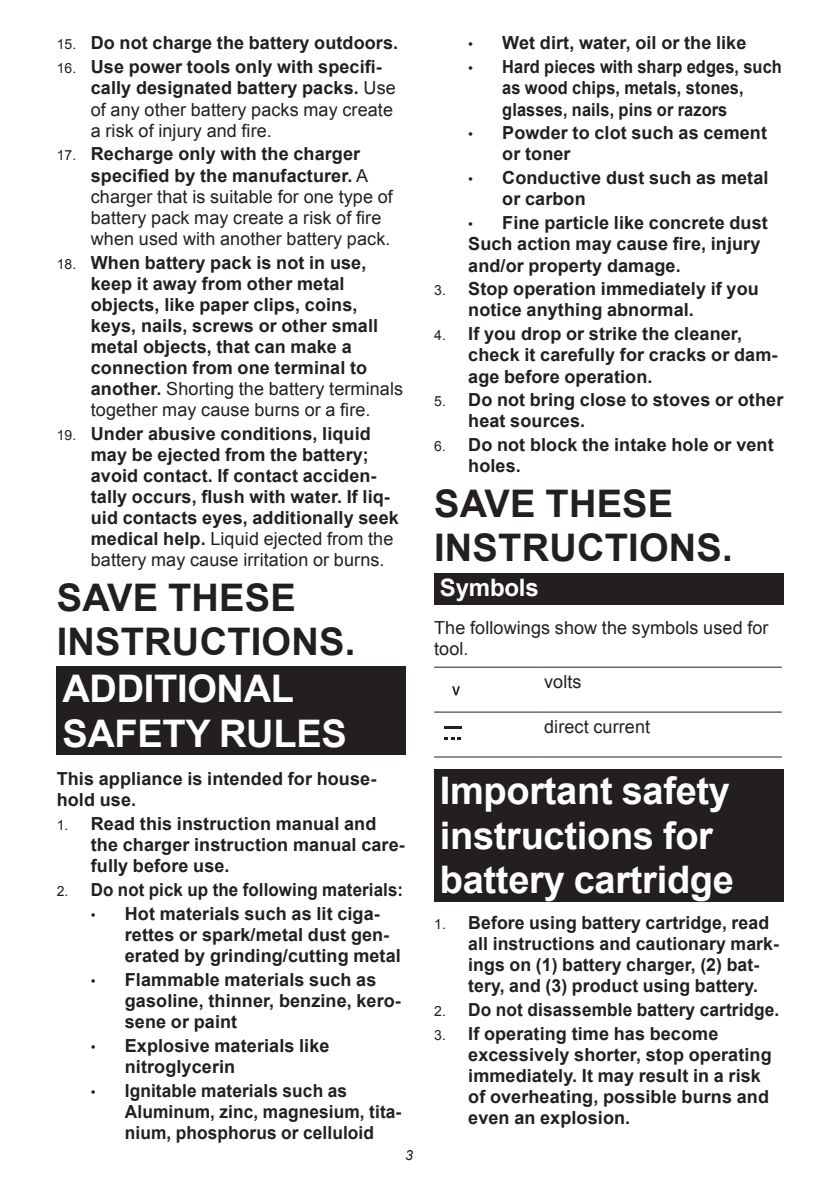
<style>
.page{position:relative;width:840px;height:1191px;background:#fff}
.page>*{position:absolute;margin:0;border:0;box-sizing:border-box;transform-origin:0 0}
.t1{font:700 38px/44.4px "Arial";letter-spacing:-.01em;color:#fff}
.t2{font:700 38px/44.4px "Arial";letter-spacing:.005em;color:#231f20}
.t3{font:700 24px "Arial";letter-spacing:-.01em;color:#fff}
.t4{font:700 18px/21px "Arial";letter-spacing:.005em;color:#231f20}
.t5{font:18px/21px "Arial";letter-spacing:.005em;color:#231f20}
.t6{font:700 18px/21px "Arial";letter-spacing:.005em;color:#231f20;scale:.96 1}
.t7{font:700 18px/21px "Arial";letter-spacing:.005em;color:#231f20;scale:.91 1}
.t8{font:700 18px "Arial";letter-spacing:.005em;color:#231f20;scale:.94 1}
.t9{font:italic 14px "Arial";color:#231f20}
.s1{font-weight:400;font-size:14px}
.s2{font-weight:400}
.s3{font-size:14px}
.s4{font-weight:700}
</style>
<div class="page">
<div style="left:57px;top:666px;width:348px;height:89px;background:#231f20"></div>
<div style="left:434px;top:573px;width:348px;height:31px;background:#231f20"></div>
<hr style="left:434px;top:666px;width:104px;height:1px;background:#231f20">
<hr style="left:538px;top:666px;width:243px;height:1px;background:#231f20">
<hr style="left:434px;top:711px;width:104px;height:1px;background:#231f20">
<hr style="left:538px;top:711px;width:243px;height:1px;background:#231f20">
<hr style="left:434px;top:756px;width:104px;height:1px;background:#231f20">
<hr style="left:538px;top:756px;width:243px;height:1px;background:#231f20">
<svg style="left:452px;top:686px;width:7px;height:9px"></svg>
<svg style="left:444px;top:726px;width:17px;height:2px"></svg>
<svg style="left:444px;top:737px;width:17px;height:2px"></svg>
<div style="left:434px;top:769px;width:348px;height:132px;background:#231f20"></div>
<p class="t4" style="left:57px;top:33px;width:343px"><span class="s1">15.</span> Do not charge the battery outdoors.</p>
<p class="t4" style="left:91px;top:57px;width:306px;text-indent:-34px"><span class="s1">16.</span> Use power tools only with specifi&shy;cally designated battery packs. <span class="s2">Use of any other battery packs may create a risk of injury and fire.</span></p>
<p class="t5" style="left:91px;top:144px;width:303px;text-indent:-34px"><span class="s3">17.</span> <span class="s4">Recharge only with the charger specified by the manufacturer.</span> A charger that is suitable for one type of battery pack may create a risk of fire when used with another battery pack.</p>
<p class="t4" style="left:91px;top:252px;width:314px;text-indent:-34px"><span class="s1">18.</span> When battery pack is not in use, keep it away from other metal objects, like paper clips, coins, keys, nails, screws or other small metal objects, that can make a connection from one terminal to another. <span class="s2">Shorting the battery terminals together may cause burns or a fire.</span></p>
<p class="t4" style="left:91px;top:424px;width:309px;text-indent:-34px"><span class="s1">19.</span> Under abusive conditions, liquid may be ejected from the battery; avoid contact. If contact acciden&shy;tally occurs, flush with water. If liq&shy;uid contacts eyes, additionally seek medical help. <span class="s2">Liquid ejected from the battery may cause irritation or burns.</span></p>
<h1 class="t2" style="left:57px;top:576px;width:300px">SAVE THESE<br>INSTRUCTIONS.</h1>
<h1 class="t1" style="left:62px;top:668px;width:286px">ADDITIONAL<br>SAFETY RULES</h1>
<p class="t4" style="left:57px;top:768px;width:321px">This appliance is intended for house&shy;hold use.</p>
<p class="t4" style="left:91px;top:813px;width:315px;text-indent:-34px"><span class="s1">1.</span> Read this instruction manual and the charger instruction manual care&shy;fully before use.</p>
<p class="t8" style="left:57px;top:877px;width:370px"><span class="s1">2.</span> Do not pick up the following materials:</p>
<p class="t4" style="left:125px;top:903px;width:277px;text-indent:-34px"><span class="s1">•</span> Hot materials such as lit ciga&shy;rettes or spark/metal dust gen&shy;erated by grinding/cutting metal</p>
<p class="t4" style="left:125px;top:969px;width:277px;text-indent:-34px"><span class="s1">•</span> Flammable materials such as gasoline, thinner, benzine, kero&shy;sene or paint</p>
<p class="t4" style="left:125px;top:1035px;width:206px;text-indent:-34px"><span class="s1">•</span> Explosive materials like nitroglycerin</p>
<p class="t6" style="left:125px;top:1080px;width:289px;text-indent:-34px"><span class="s1">•</span> Ignitable materials such as<br>Aluminum, zinc, magnesium, tita&shy;nium, phosphorus or celluloid</p>
<p class="t9" style="left:405px;top:1146px;width:9px">3</p>
<p class="t4" style="left:468px;top:33px;width:279px"><span class="s1">•</span> Wet dirt, water, oil or the like</p>
<p class="t7" style="left:502px;top:57px;width:309px;text-indent:-34px"><span class="s1">•</span> Hard pieces with sharp edges, such as wood chips, metals, stones, glasses, nails, pins or razors</p>
<p class="t4" style="left:502px;top:123px;width:266px;text-indent:-34px"><span class="s1">•</span> Powder to clot such as cement or toner</p>
<p class="t4" style="left:502px;top:168px;width:267px;text-indent:-34px"><span class="s1">•</span> Conductive dust such as metal or carbon</p>
<p class="t4" style="left:468px;top:213px;width:301px"><span class="s1">•</span> Fine particle like concrete dust<br>Such action may cause fire, injury and/or property damage.</p>
<p class="t4" style="left:468px;top:279px;width:292px;text-indent:-34px"><span class="s1">3.</span> Stop operation immediately if you notice anything abnormal.</p>
<p class="t4" style="left:468px;top:324px;width:310px;text-indent:-34px"><span class="s1">4.</span> If you drop or strike the cleaner, check it carefully for cracks or dam&shy;age before operation.</p>
<p class="t4" style="left:468px;top:390px;width:316px;text-indent:-34px"><span class="s1">5.</span> Do not bring close to stoves or other heat sources.</p>
<p class="t4" style="left:468px;top:435px;width:307px;text-indent:-34px"><span class="s1">6.</span> Do not block the intake hole or vent holes.</p>
<h1 class="t2" style="left:434px;top:482px;width:300px">SAVE THESE<br>INSTRUCTIONS.</h1>
<h2 class="t3" style="left:439px;top:572px;width:100px">Symbols</h2>
<p class="t5" style="left:434px;top:617px;width:336px">The followings show the symbols used for tool.</p>
<p class="t5" style="left:544px;top:671px;width:39px">volts</p>
<p class="t5" style="left:544px;top:716px;width:107px">direct current</p>
<h1 class="t1" style="left:439px;top:770px;width:295px">Important safety instructions for battery cartridge</h1>
<p class="t4" style="left:468px;top:912px;width:312px;text-indent:-34px"><span class="s1">1.</span> Before using battery cartridge, read all instructions and cautionary mark&shy;ings on (1) battery charger, (2) bat&shy;tery, and (3) product using battery.</p>
<p class="t6" style="left:434px;top:999px;width:361px"><span class="s1">2.</span> Do not disassemble battery cartridge.</p>
<p class="t4" style="left:468px;top:1023px;width:305px;text-indent:-34px"><span class="s1">3.</span> If operating time has become excessively shorter, stop operating immediately. It may result in a risk of overheating, possible burns and even an explosion.</p>
</div>
